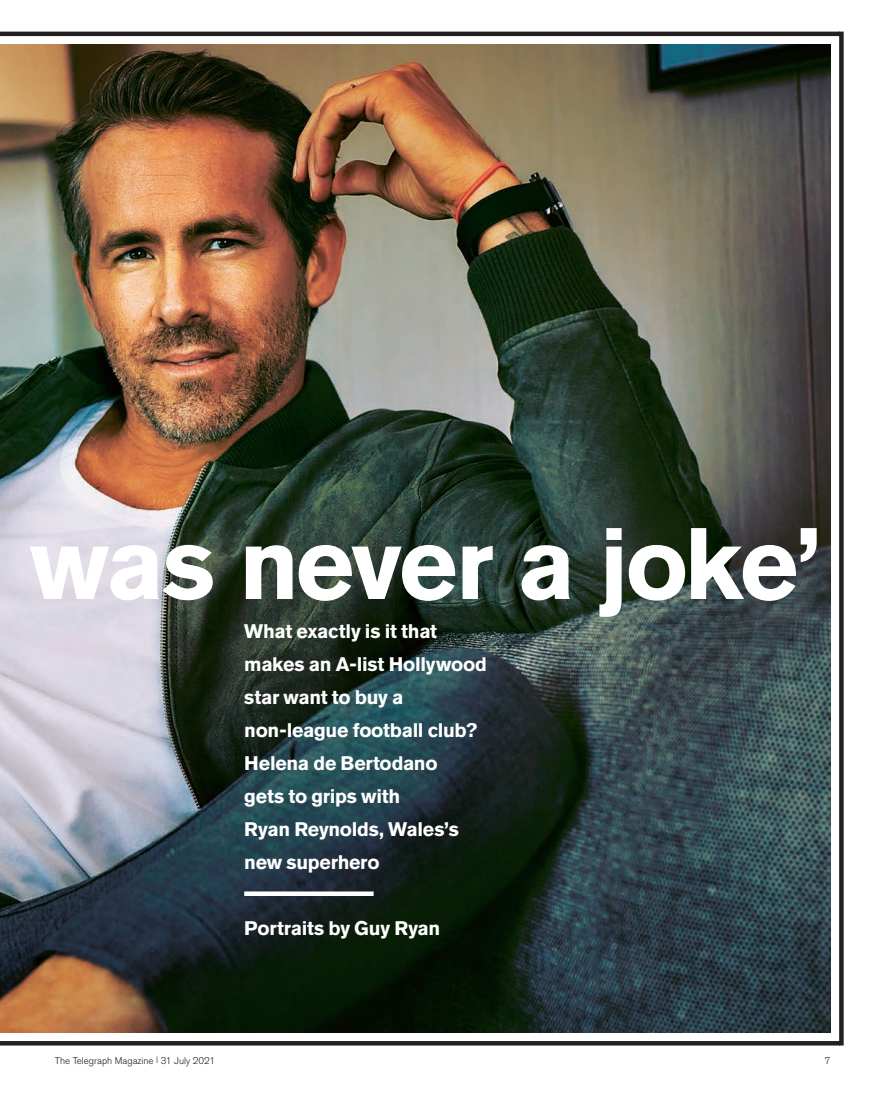
<style>
.page{position:relative;width:874px;height:1108px;background:#fff}
.page>*{position:absolute;margin:0;border:0;box-sizing:border-box;transform-origin:0 0}
.t1{font:700 100.35px "Akzidenz Grotesk Std";letter-spacing:-.03em;color:#fff}
.t2{font:700 19.5px/33px "Akzidenz Grotesk Std";letter-spacing:-.015em;color:#fff}
.t3{font:300 9.75px "Akzidenz Grotesk Std";color:#231f20}
</style>
<div class="page">
<img style="left:0;top:45px;width:830px;height:987px">
<hr style="left:0;top:32px;width:839px;height:4px;background:#231f20">
<div style="left:0;top:1040px;width:839px;height:5px;background:#231f20"></div>
<svg style="left:839px;top:32px;width:4px;height:1013px;background:#2c2829"></svg>
<svg style="left:244px;top:891px;width:129px;height:4px"></svg>
<h1 class="t1" style="left:30px;top:506px;width:792px">was never a joke’</h1>
<p class="t2" style="left:244px;top:614px;width:244px">What exactly is it that makes an A-list Hollywood star want to buy a non-league football club?<br>Helena de Bertodano<br>gets to grips with<br>Ryan Reynolds, Wales’s new superhero</p>
<p class="t2" style="left:244px;top:911px;width:197px">Portraits by Guy Ryan</p>
<p class="t3" style="left:55px;top:1054px;width:162px">The Telegraph Magazine <sup>|</sup> 31 July 2021</p>
<p class="t3" style="left:824px;top:1054px;width:7px">7</p>
</div>
